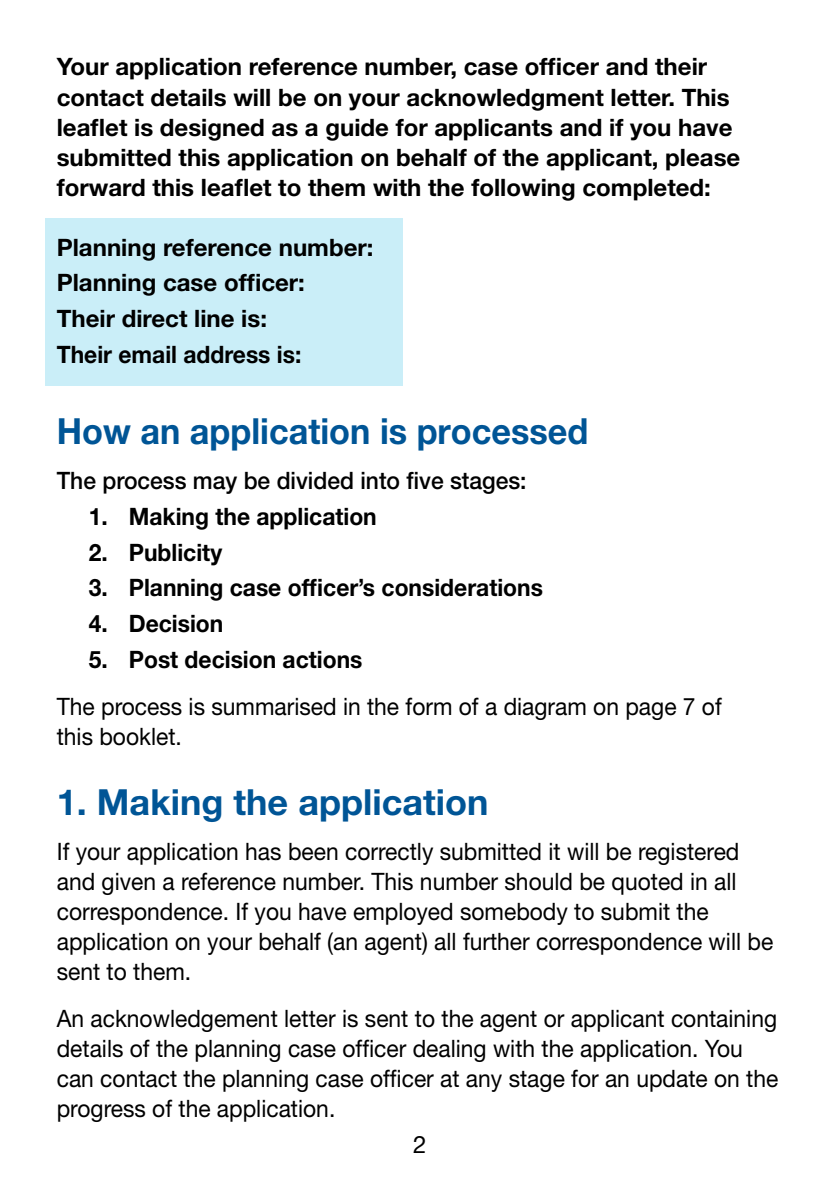
<style>
.page{position:relative;width:840px;height:1191px;background:#fff}
.page>*{position:absolute;margin:0;border:0;box-sizing:border-box;transform-origin:0 0}
.t1{font:700 36px "Helvetica Neue LT";color:#005596;scale:.95 1}
.t2{font:700 36px "Helvetica Neue LT";color:#005596}
.t3{font:24px/30px "Helvetica Neue LT";color:#000;scale:.95 1}
.t4{font:700 24px/30px "Helvetica Neue LT";color:#000}
.t5{font:700 24px "Helvetica Neue LT";color:#000;scale:.95 1}
.t6{font:500 24px "Helvetica Neue LT";color:#000;scale:.95 1}
.t7{font:24px "Helvetica Neue LT";color:#000}
</style>
<div class="page">
<div style="left:45px;top:218px;width:358px;height:168px;background:#caeef8"></div>
<p class="t4" style="left:57px;top:51px;width:684px">Your application reference number, case offcer and their contact details will be on your acknowledgment letter. This leafet is designed as a guide for applicants and if you have submitted this application on behalf of the applicant, please forward this leafet to them with the following completed:</p>
<p class="t4" style="left:57px;top:229px;width:318px;line-height:35.6px">Planning reference number:<br>Planning case offcer:<br>Their direct line is:<br>Their email address is:</p>
<h2 class="t1" style="left:57px;top:409px;width:561px">How an application is processed</h2>
<p class="t6" style="left:57px;top:466px;width:496px">The process may be divided into fve stages:</p>
<p class="t5" style="left:89px;top:501px;width:304px">1. Making the application</p>
<p class="t5" style="left:89px;top:537px;width:142px">2. Publicity</p>
<p class="t5" style="left:89px;top:573px;width:479px">3. Planning case offcer’s considerations</p>
<p class="t5" style="left:89px;top:608px;width:143px">4. Decision</p>
<p class="t5" style="left:89px;top:644px;width:289px">5. Post decision actions</p>
<p class="t3" style="left:57px;top:691px;width:701px">The process is summarised in the form of a diagram on page 7 of this booklet.</p>
<h2 class="t2" style="left:57px;top:779px;width:433px">1. Making the application</h2>
<p class="t3" style="left:57px;top:836px;width:755px">If your application has been correctly submitted it will be registered and given a reference number. This number should be quoted in all correspondence. If you have employed somebody to submit the application on your behalf (an agent) all further correspondence will be sent to them.</p>
<p class="t3" style="left:57px;top:1003px;width:760px">An acknowledgement letter is sent to the agent or applicant containing details of the planning case offcer dealing with the application. You can contact the planning case offcer at any stage for an update on the progress of the application.</p>
<p class="t7" style="left:413px;top:1130px;width:15px">2</p>
</div>
